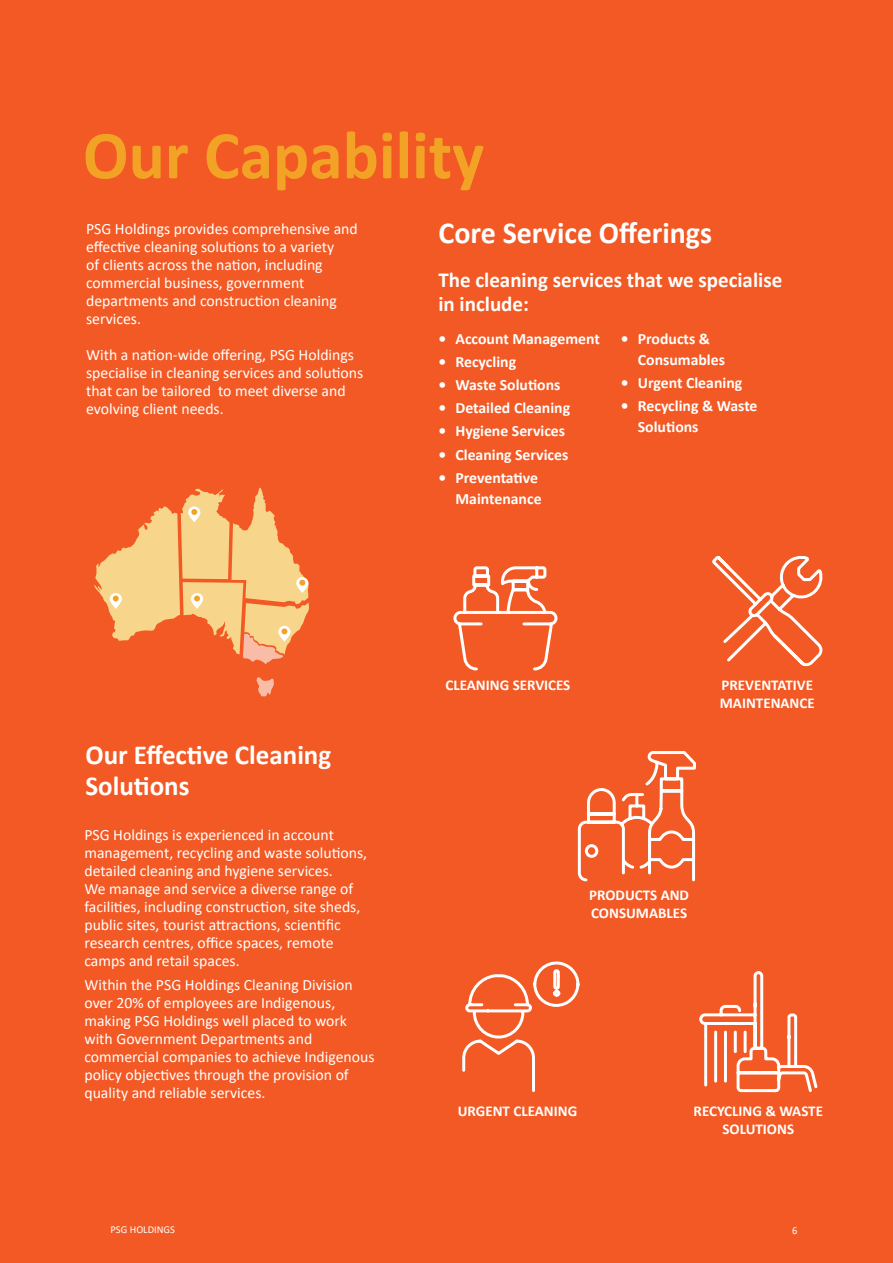
<style>
.page{position:relative;width:893px;height:1263px;background:#f25924}
.page>*{position:absolute;margin:0;border:0;box-sizing:border-box;transform-origin:0 0}
.t1{font:700 68.85px "Calibri";color:#f2a325}
.t2{font:700 30.6px "Calibri";color:#fff}
.t3{font:700 27.6px/31.5px "Calibri";color:#fff}
.t4{font:700 21.45px/24px "Calibri";color:#fff}
.t5{font:15.75px/18px "Calibri";color:#fff}
.t6{font:700 15.75px/21px "Calibri";color:#fff}
.t7{font:700 15px/18px "Calibri";color:#fff}
.t8{font:10.5px "Calibri";color:#fff}
</style>
<div class="page">
<svg style="left:712px;top:556px;width:111px;height:111px"></svg>
<svg style="left:699px;top:971px;width:119px;height:122px"></svg>
<svg style="left:577px;top:751px;width:119px;height:131px"></svg>
<svg style="left:462px;top:961px;width:118px;height:131px"></svg>
<svg style="left:453px;top:566px;width:105px;height:105px"></svg>
<svg style="left:256px;top:677px;width:18px;height:19px"></svg>
<svg style="left:94px;top:487px;width:215px;height:178px"></svg>
<h1 class="t1" style="left:83px;top:107px;width:403px">Our Capability</h1>
<p class="t5" style="left:86px;top:219px;width:273px">PSG Holdings provides comprehensive and effective cleaning solutions to a variety<br>of clients across the nation, including commercial business, government departments and construction cleaning services.</p>
<p class="t5" style="left:86px;top:345px;width:279px">With a nation-wide offering, PSG Holdings specialise in cleaning services and solutions that can be tailored to meet diverse and evolving client needs.</p>
<h2 class="t2" style="left:438px;top:211px;width:275px">Core Service Offerings</h2>
<h3 class="t4" style="left:438px;top:268px;width:345px">The cleaning services that we specialise in include:</h3>
<p class="t6" style="left:438px;top:328px;width:163px">• Account Management</p>
<p class="t6" style="left:438px;top:351px;width:79px">• Recycling</p>
<p class="t6" style="left:438px;top:374px;width:124px">• Waste Solutions</p>
<p class="t6" style="left:438px;top:397px;width:133px">• Detailed Cleaning</p>
<p class="t6" style="left:438px;top:420px;width:128px">• Hygiene Services</p>
<p class="t6" style="left:438px;top:444px;width:131px">• Cleaning Services</p>
<p class="t6" style="left:438px;top:467px;width:105px;text-align:right">• Preventative<br>Maintenance</p>
<p class="t6" style="left:638px;top:328px;width:89px;text-indent:-17px">• Products &amp;<br>Consumables</p>
<p class="t6" style="left:621px;top:372px;width:123px">• Urgent Cleaning</p>
<p class="t6" style="left:638px;top:395px;width:121px;text-indent:-17px">• Recycling &amp; Waste<br>Solutions</p>
<h3 class="t3" style="left:85px;top:738px;width:247px">Our Effective Cleaning<br>Solutions</h3>
<p class="t5" style="left:84px;top:825px;width:284px">PSG Holdings is experienced in account management, recycling and waste solutions, detailed cleaning and hygiene services.<br>We manage and service a diverse range of facilities, including construction, site sheds, public sites, tourist attractions, scientific research centres, office spaces, remote camps and retail spaces.</p>
<p class="t5" style="left:84px;top:975px;width:292px">Within the PSG Holdings Cleaning Division over 20% of employees are Indigenous, making PSG Holdings well placed to work with Government Departments and commercial companies to achieve Indigenous policy objectives through the provision of quality and reliable services.</p>
<p class="t7" style="left:445px;top:675px;width:126px">CLEANING SERVICES</p>
<p class="t7" style="left:720px;top:675px;width:96px">PREVENTATIVE<br>MAINTENANCE</p>
<p class="t7" style="left:589px;top:886px;width:101px">PRODUCTS AND<br>CONSUMABLES</p>
<p class="t7" style="left:458px;top:1102px;width:121px">URGENT CLEANING</p>
<p class="t7" style="left:694px;top:1102px;width:131px;text-align:center">RECYCLING &amp; WASTE<br>SOLUTIONS</p>
<p class="t8" style="left:111px;top:1222px;width:66px">PSG HOLDINGS</p>
<p class="t8" style="left:792px;top:1223px;width:7px">6</p>
</div>
